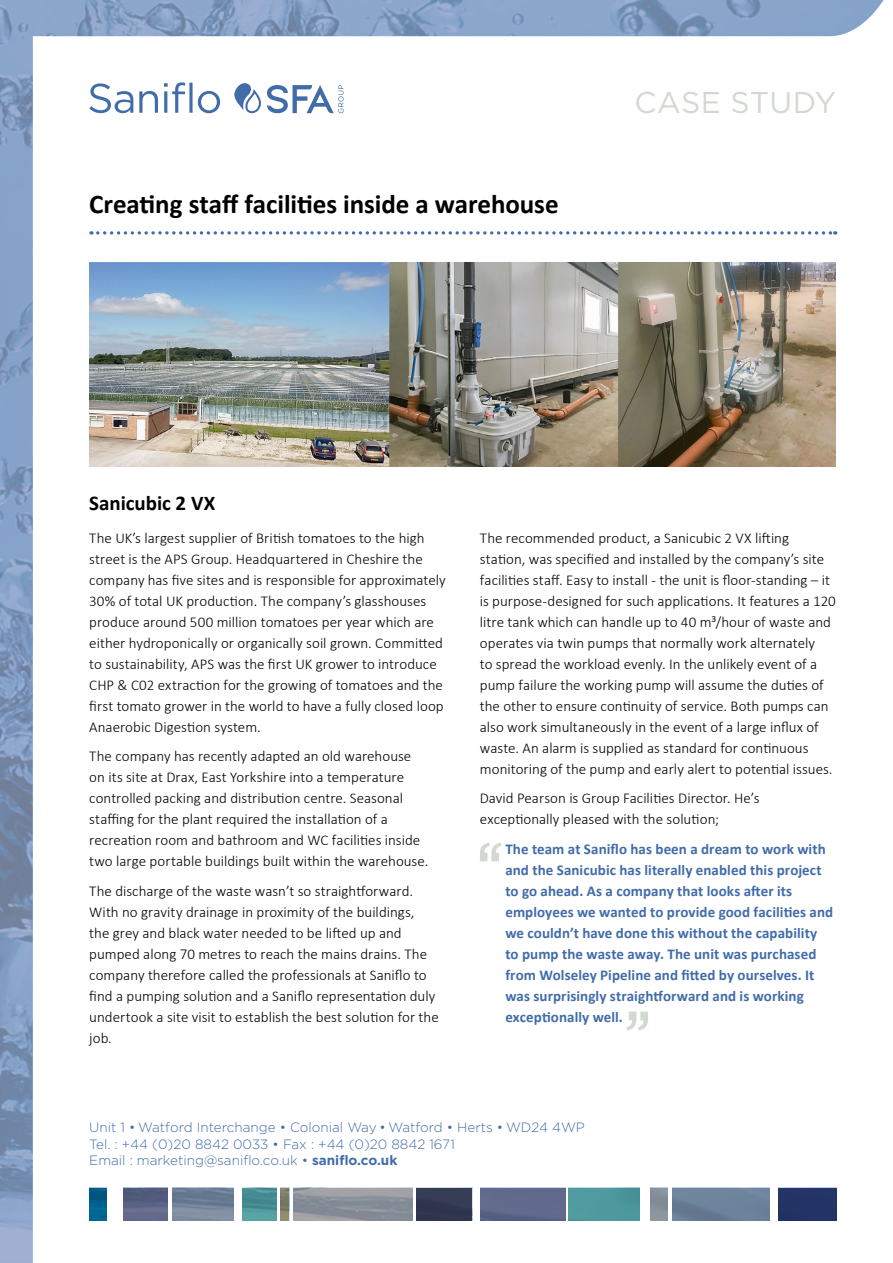
<style>
.page{position:relative;width:893px;height:1263px;background:#fff}
.page>*{position:absolute;margin:0;border:0;box-sizing:border-box;transform-origin:0 0}
.t1{font:30px "Gotham";letter-spacing:.01em;color:#d1d9d0}
.t2{font:700 27px "Calibri";letter-spacing:-.005em;color:#000}
.t3{font:700 21px "Calibri";letter-spacing:-.005em;color:#000}
.t4{font:300 15px/21px "Calibri";color:#000}
.t5{font:700 15px/21px "Calibri";letter-spacing:.005em;color:#416caa}
.t6{font:300 13.5px/16.5px "Gotham";color:#416caa}
.s1{font-weight:700}
</style>
<div class="page">
<img style="left:0;top:0;width:884px;height:1263px">
<img style="left:89px;top:1188px;width:17px;height:32px">
<img style="left:123px;top:1188px;width:45px;height:32px">
<img style="left:172px;top:1188px;width:62px;height:32px">
<img style="left:242px;top:1188px;width:34px;height:32px">
<img style="left:281px;top:1188px;width:8px;height:32px">
<img style="left:294px;top:1188px;width:119px;height:32px">
<div style="left:417px;top:1188px;width:55px;height:32px;background:#333853"></div>
<img style="left:480px;top:1188px;width:86px;height:32px">
<div style="left:569px;top:1188px;width:71px;height:32px;background:#4e999f"></div>
<img style="left:651px;top:1188px;width:17px;height:32px">
<img style="left:672px;top:1188px;width:98px;height:32px">
<div style="left:778px;top:1188px;width:58px;height:32px;background:#243466"></div>
<svg style="left:480px;top:842px;width:21px;height:19px"></svg>
<svg style="left:626px;top:1012px;width:22px;height:18px"></svg>
<img style="left:89px;top:263px;width:747px;height:204px">
<h2 class="t2" style="left:89px;top:185px;width:471px">Creating staff facilities inside a warehouse</h2>
<h1 class="t1" style="left:635px;top:83px;width:203px">CASE STUDY</h1>
<h3 class="t3" style="left:89px;top:488px;width:128px">Sanicubic 2 VX</h3>
<p class="t4" style="left:89px;top:527px;width:358px">The UK’s largest supplier of British tomatoes to the high street is the APS Group. Headquartered in Cheshire the company has five sites and is responsible for approximately 30% of total UK production. The company’s glasshouses produce around 500 million tomatoes per year which are either hydroponically or organically soil grown. Committed to sustainability, APS was the first UK grower to introduce CHP &amp; C02 extraction for the growing of tomatoes and the first tomato grower in the world to have a fully closed loop Anaerobic Digestion system.</p>
<p class="t4" style="left:89px;top:746px;width:341px">The company has recently adapted an old warehouse on its site at Drax, East Yorkshire into a temperature controlled packing and distribution centre. Seasonal staffing for the plant required the installation of a recreation room and bathroom and WC facilities inside two large portable buildings built within the warehouse.</p>
<p class="t4" style="left:89px;top:880px;width:351px">The discharge of the waste wasn’t so straightforward.<br>With no gravity drainage in proximity of the buildings,<br>the grey and black water needed to be lifted up and pumped along 70 metres to reach the mains drains. The company therefore called the professionals at Saniflo to find a pumping solution and a Saniflo representation duly undertook a site visit to establish the best solution for the job.</p>
<p class="t4" style="left:480px;top:527px;width:357px">The recommended product, a Sanicubic 2 VX lifting station, was specified and installed by the company’s site facilities staff. Easy to install - the unit is floor-standing – it is purpose-designed for such applications. It features a 120 litre tank which can handle up to 40 m³/hour of waste and operates via twin pumps that normally work alternately<br>to spread the workload evenly. In the unlikely event of a pump failure the working pump will assume the duties of the other to ensure continuity of service. Both pumps can also work simultaneously in the event of a large influx of waste. An alarm is supplied as standard for continuous monitoring of the pump and early alert to potential issues.</p>
<p class="t4" style="left:480px;top:788px;width:281px">David Pearson is Group Facilities Director. He’s exceptionally pleased with the solution;</p>
<p class="t5" style="left:505px;top:838px;width:329px">The team at Saniflo has been a dream to work with and the Sanicubic has literally enabled this project to go ahead. As a company that looks after its employees we wanted to provide good facilities and we couldn’t have done this without the capability to pump the waste away. The unit was purchased from Wolseley Pipeline and fitted by ourselves. It was surprisingly straightforward and is working exceptionally well.</p>
<p class="t6" style="left:89px;top:1119px;width:497px">Unit 1 • Watford Interchange • Colonial Way • Watford • Herts • WD24 4WP<br>Tel. : +44 (0)20 8842 0033 • Fax : +44 (0)20 8842 1671<br>Email : marketing@saniflo.co.uk • <span class="s1">saniflo.co.uk</span></p>
</div>
